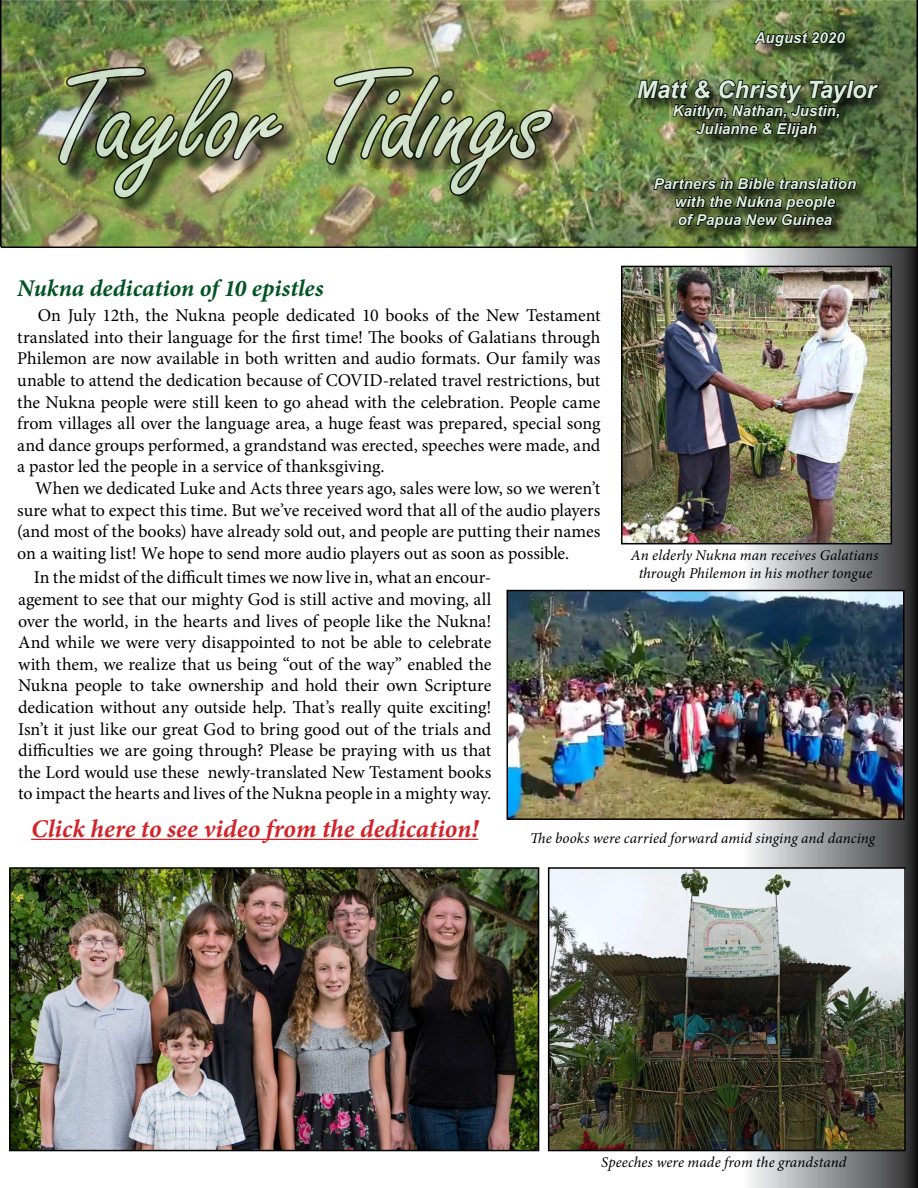
<style>
.page{position:relative;width:918px;height:1188px;background:#fff}
.page>*{position:absolute;margin:0;border:0;box-sizing:border-box;transform-origin:0 0}
.t1{font:138px "Freestyle Script";letter-spacing:-.005em;color:#daeedf}
.t2{font:italic 700 25.5px "Minion Pro";color:#d2232a}
.t3{font:italic 700 24px "Minion Pro";color:#005323}
.t4{font:italic 700 24px "Arial";letter-spacing:-.005em;color:#daeedf}
.t5{font:18px/21.6px "Minion Pro";letter-spacing:-.005em;color:#000;text-align:justify}
.t6{font:italic 15px/18px "Minion Pro";letter-spacing:.005em;color:#000;text-align:center}
.t7{font:italic 700 15px/18px "Arial";letter-spacing:.005em;color:#daeedf;text-align:center}
</style>
<div class="page">
<svg style="left:742px;top:249px;width:176px;height:939px;background:#6f7071"></svg>
<img style="left:624px;top:269px;width:265px;height:272px">
<div style="left:621px;top:266px;width:271px;height:278px;border:2px solid #000"></div>
<img style="left:551px;top:870px;width:352px;height:278px">
<div style="left:548px;top:867px;width:358px;height:284px;border:2px solid #000"></div>
<img style="left:510px;top:593px;width:391px;height:224px">
<div style="left:507px;top:590px;width:397px;height:230px;border:2px solid #000"></div>
<hr style="left:31px;top:839px;width:447px;height:1px;background:#d2232a">
<img style="left:0;top:0;width:918px;height:249px">
<div style="left:653px;top:177px;width:218px;height:66px;background:#000;opacity:.75"></div>
<svg style="left:652px;top:176px;width:205px;height:54px;background:#374124"></svg>
<div style="left:61px;top:69px;width:511px;height:148px;background:#000;opacity:.75"></div>
<img style="left:57px;top:65px;width:228px;height:135px">
<img style="left:325px;top:65px;width:230px;height:132px">
<div style="left:754px;top:31px;width:106px;height:30px;background:#000;opacity:.75"></div>
<svg style="left:752px;top:26px;width:95px;height:22px;background:#384626"></svg>
<div style="left:637px;top:78px;width:255px;height:74px;background:#000;opacity:.75"></div>
<svg style="left:636px;top:70px;width:244px;height:68px;background:#425230"></svg>
<img style="left:12px;top:870px;width:524px;height:278px">
<div style="left:9px;top:867px;width:530px;height:284px;border:2px solid #000"></div>
<h1 class="t1" style="left:50px;top:44px;width:503px">Taylor Tidings</h1>
<p class="t7" style="left:755px;top:29px;width:91px">August 2020</p>
<h3 class="t4" style="left:637px;top:73px;width:241px">Matt &amp; Christy Taylor</h3>
<p class="t7" style="left:673px;top:102px;width:169px">Kaitlyn, Nathan, Justin,<br>Julianne &amp; Elijah</p>
<p class="t7" style="left:654px;top:175px;width:204px">Partners in Bible translation with the Nukna people<br>of Papua New Guinea</p>
<h3 class="t3" style="left:17px;top:271px;width:308px">Nukna dedication of 10 epistles</h3>
<p class="t5" style="left:17px;top:305px;width:585px;text-indent:20px">On July 12th, the Nukna people dedicated 10 books of the New Testament translated into their language for the first time! The books of Galatians through Philemon are now available in both written and audio formats. Our family was unable to attend the dedication because of COVID-related travel restrictions, but the Nukna people were still keen to go ahead with the celebration. People came from villages all over the language area, a huge feast was prepared, special song and dance groups performed, a grandstand was erected, speeches were made, and a pastor led the people in a service of thanksgiving.</p>
<p class="t5" style="left:17px;top:478px;width:585px;text-indent:18px">When we dedicated Luke and Acts three years ago, sales were low, so we weren’t sure what to expect this time. But we’ve received word that all of the audio players (and most of the books) have already sold out, and people are putting their names on a waiting list! We hope to send more audio players out as soon as possible.</p>
<p class="t6" style="left:631px;top:546px;width:249px">An elderly Nukna man receives Galatians through Philemon in his mother tongue</p>
<p class="t5" style="left:18px;top:567px;width:475px;text-indent:16px">In the midst of the difficult times we now live in, what an encour&shy;agement to see that our mighty God is still active and moving, all over the world, in the hearts and lives of people like the Nukna!<br>And while we were very disappointed to not be able to celebrate with them, we realize that us being “out of the way” enabled the Nukna people to take ownership and hold their own Scripture dedication without any outside help. That’s really quite exciting!<br>Isn’t it just like our great God to bring good out of the trials and difficulties we are going through? Please be praying with us that the Lord would use these newly-translated New Testament books to impact the hearts and lives of the Nukna people in a mighty way.</p>
<h2 class="t2" style="left:31px;top:811px;width:449px">Click here to see video from the dedication!</h2>
<p class="t6" style="left:530px;top:829px;width:347px">The books were carried forward amid singing and dancing</p>
<p class="t6" style="left:601px;top:1154px;width:247px">Speeches were made from the grandstand</p>
</div>
